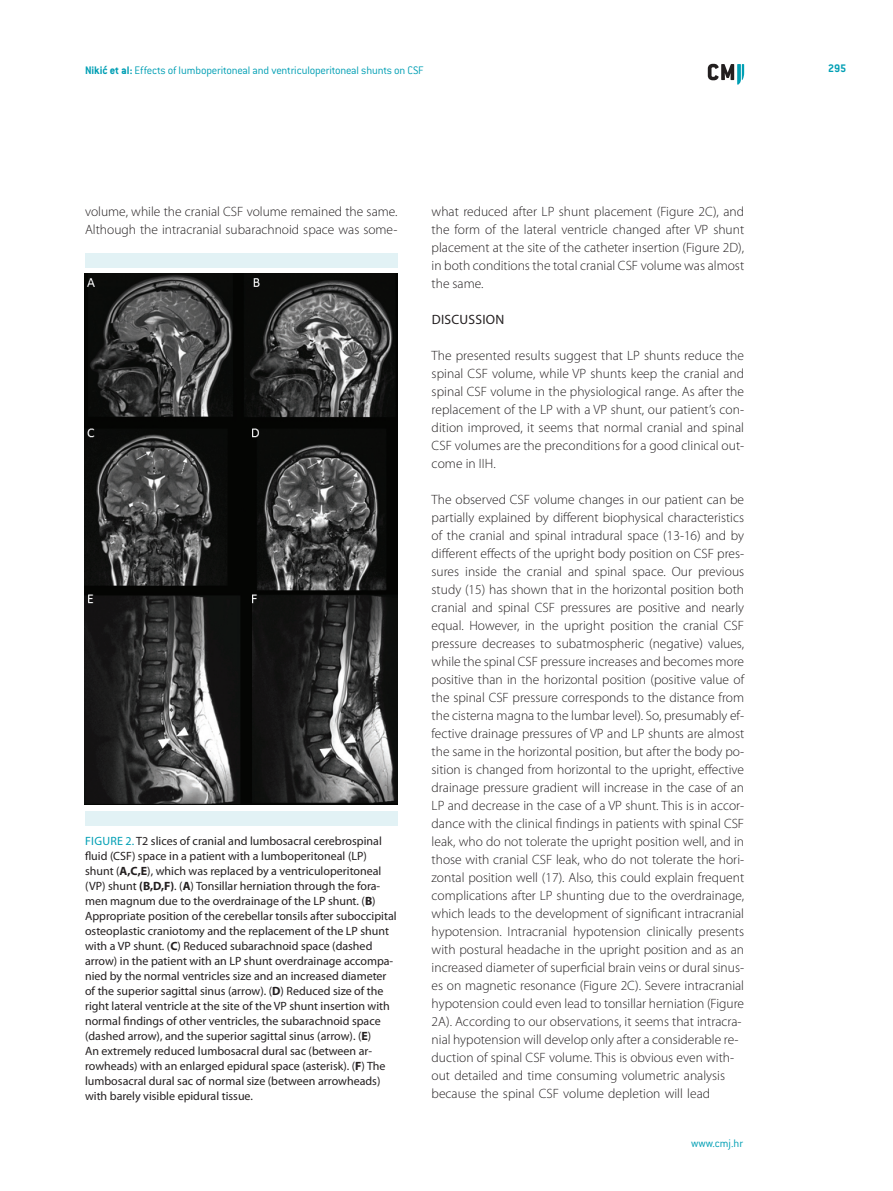
<style>
.page{position:relative;width:893px;height:1191px;background:#fff}
.page>*{position:absolute;margin:0;border:0;box-sizing:border-box;transform-origin:0 0}
.t1{font:300 13.5px/18px "Myriad Pro";color:#231f20}
.t2{font:13.5px "Myriad Pro";letter-spacing:.02em;color:#231f20}
.t3{font:12px/15px "Myriad Pro";color:#231f20}
.t4{font:300 12px "ITC Conduit LTCE";letter-spacing:-.015em;color:#009fb4}
.t5{font:700 12px "ITC Conduit LTCE";color:#009fb4}
.s1{font-weight:700}
.s2{color:#009fb4}
</style>
<div class="page">
<svg style="left:708px;top:64px;width:36px;height:21px"></svg>
<img style="left:85px;top:274px;width:313px;height:530px">
<div style="left:85px;top:253px;width:313px;height:15px;background:#e2f2f5"></div>
<div style="left:85px;top:811px;width:313px;height:15px;background:#e2f2f5"></div>
<p class="t4" style="left:85px;top:63px;width:340px"><span class="s1">Nikić et al:</span> Effects of lumboperitoneal and ventriculoperitoneal shunts on CSF</p>
<p class="t5" style="left:828px;top:61px;width:20px">295</p>
<p class="t1" style="left:85px;top:202px;width:314px">volume, while the cranial CSF volume remained the same.<br>Although the intracranial subarachnoid space was some-</p>
<p class="t1" style="left:432px;top:202px;width:314px;text-align:justify">what reduced after LP shunt placement (Figure 2C), and the form of the lateral ventricle changed after VP shunt placement at the site of the catheter insertion (Figure 2D), in both conditions the total cranial CSF volume was almost the same.</p>
<p class="t2" style="left:432px;top:311px;width:59px">Discussion</p>
<p class="t1" style="left:432px;top:346px;width:314px;text-align:justify">The presented results suggest that LP shunts reduce the spinal CSF volume, while VP shunts keep the cranial and spinal CSF volume in the physiological range. As after the replacement of the LP with a VP shunt, our patient’s con&shy;dition improved, it seems that normal cranial and spinal CSF volumes are the preconditions for a good clinical out&shy;come in IIH.</p>
<p class="t1" style="left:432px;top:490px;width:314px">The observed CSF volume changes in our patient can be partially explained by different biophysical characteristics of the cranial and spinal intradural space (13-16) and by different effects of the upright body position on CSF pres&shy;sures inside the cranial and spinal space. Our previous study (15) has shown that in the horizontal position both cranial and spinal CSF pressures are positive and nearly equal. However, in the upright position the cranial CSF pressure decreases to subatmospheric (negative) values, while the spinal CSF pressure increases and becomes more positive than in the horizontal position (positive value of the spinal CSF pressure corresponds to the distance from the cisterna magna to the lumbar level). So, presumably ef&shy;fective drainage pressures of VP and LP shunts are almost the same in the horizontal position, but after the body po&shy;sition is changed from horizontal to the upright, effective drainage pressure gradient will increase in the case of an LP and decrease in the case of a VP shunt. This is in accor&shy;dance with the clinical findings in patients with spinal CSF leak, who do not tolerate the upright position well, and in those with cranial CSF leak, who do not tolerate the hori&shy;zontal position well (17). Also, this could explain frequent complications after LP shunting due to the overdrainage, which leads to the development of significant intracranial hypotension. Intracranial hypotension clinically presents with postural headache in the upright position and as an increased diameter of superficial brain veins or dural sinus&shy;es on magnetic resonance (Figure 2C). Severe intracranial hypotension could even lead to tonsillar herniation (Figure 2A). According to our observations, it seems that intracra&shy;nial hypotension will develop only after a considerable re&shy;duction of spinal CSF volume. This is obvious even with&shy;out detailed and time consuming volumetric analysis because the spinal CSF volume depletion will lead</p>
<p class="t3" style="left:85px;top:833px;width:313px"><span class="s2">Figure 2.</span> T2 slices of cranial and lumbosacral cerebrospinal fluid (CSF) space in a patient with a lumboperitoneal (LP) shunt (<span class="s1">A,C,E</span>), which was replaced by a ventriculoperitoneal (VP) shunt <span class="s1">(B,D,F)</span>. (<span class="s1">A</span>) Tonsillar herniation through the fora&shy;men magnum due to the overdrainage of the LP shunt. (<span class="s1">B</span>)<br>Appropriate position of the cerebellar tonsils after suboccipital osteoplastic craniotomy and the replacement of the LP shunt with a VP shunt. (<span class="s1">C</span>) Reduced subarachnoid space (dashed arrow) in the patient with an LP shunt overdrainage accompa&shy;nied by the normal ventricles size and an increased diameter of the superior sagittal sinus (arrow). (<span class="s1">D</span>) Reduced size of the right lateral ventricle at the site of the VP shunt insertion with normal findings of other ventricles, the subarachnoid space (dashed arrow), and the superior sagittal sinus (arrow). (<span class="s1">E</span>)<br>An extremely reduced lumbosacral dural sac (between ar&shy;rowheads) with an enlarged epidural space (asterisk). (<span class="s1">F</span>) The lumbosacral dural sac of normal size (between arrowheads) with barely visible epidural tissue.</p>
<p class="t4" style="left:691px;top:1136px;width:54px">www.cmj.hr</p>
</div>
